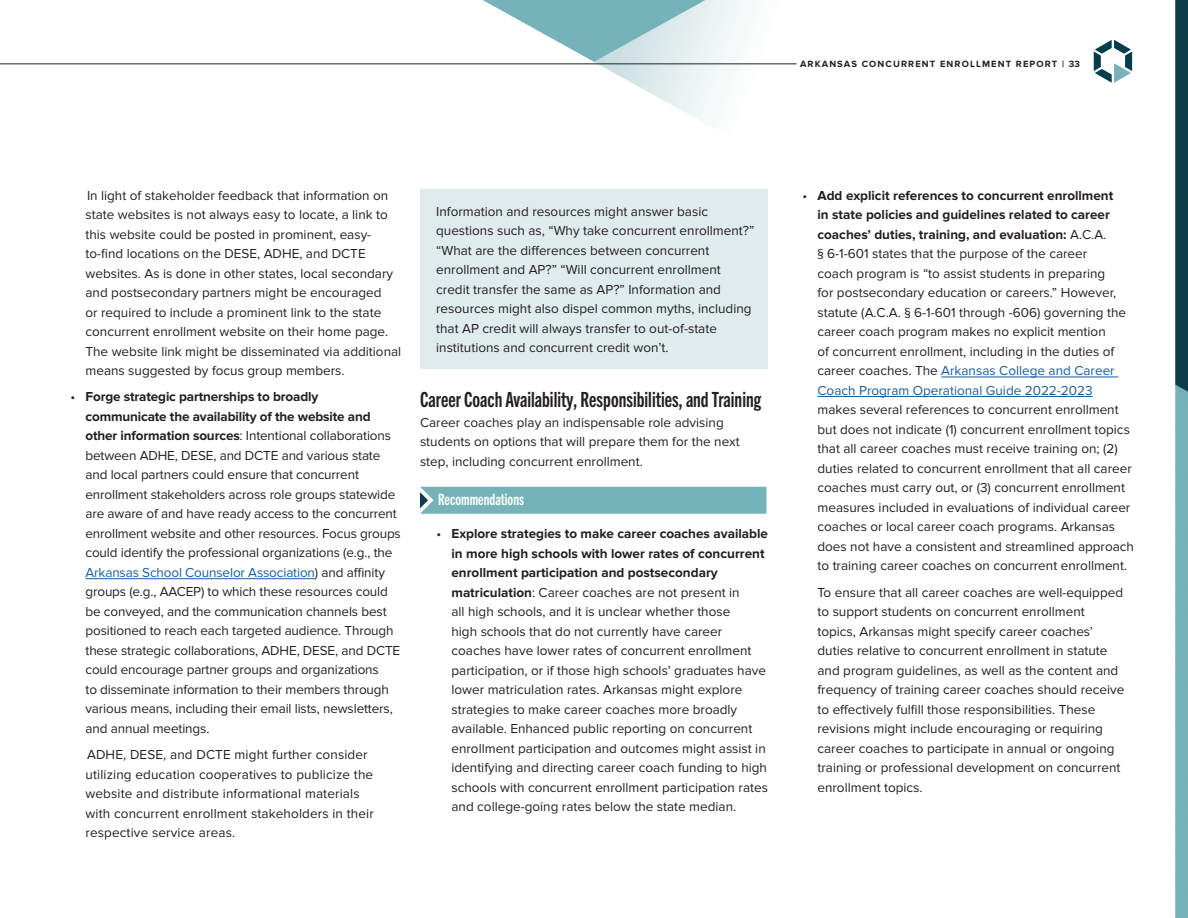
<style>
.page{position:relative;width:1188px;height:918px;background:#fff}
.page>*{position:absolute;margin:0;border:0;box-sizing:border-box;transform-origin:0 0}
.New_heading_3{font:21px "Trade Gothic Next LT Pro Bd Cm";color:#231f20}
.New_ARK_Heading_2{font:15.75px "Trade Gothic Next LT Pro Bd Cm";color:#fff}
.Bullets{font:13.5px/19.5px "Proxima Nova";color:#231f20}
.NEW_Body_indent{font:13.5px/19.5px "Proxima Nova";color:#231f20}
.Body_No_indent{font:13.5px/19.5px "Proxima Nova";color:#231f20}
.t1{font:700 9.3px "Proxima Nova";letter-spacing:.12em;color:#231f20}
.s1{font-weight:700}
.s2{color:#175d9e}
</style>
<div class="page">
<img style="left:0;top:0;width:1188px;height:918px">
<div style="left:420px;top:487px;width:346px;height:27px;background:#75b3b9"></div>
<div style="left:420px;top:189px;width:348px;height:179px;background:#e0ebed"></div>
<svg style="left:1094px;top:40px;width:38px;height:43px"></svg>
<hr style="left:0;top:64px;width:796px;height:1px;background:#231f20">
<hr style="left:86px;top:578px;width:229px;height:1px;background:#175d9e">
<hr style="left:941px;top:377px;width:177px;height:1px;background:#175d9e">
<hr style="left:818px;top:396px;width:275px;height:1px;background:#175d9e">
<p class="t1" style="left:800px;top:58px;width:281px">ARKANSAS CONCURRENT ENROLLMENT REPORT | 33</p>
<p class="NEW_Body_indent" style="left:86px;top:186px;width:317px">In light of stakeholder feedback that information on state websites is not always easy to locate, a link to this website could be posted in prominent, easy&shy;to-find locations on the DESE, ADHE, and DCTE websites. As is done in other states, local secondary and postsecondary partners might be encouraged<br>or required to include a prominent link to the state concurrent enrollment website on their home page.<br>The website link might be disseminated via additional means suggested by focus group members.</p>
<p class="Bullets" style="left:86px;top:387px;width:317px;text-indent:-15px">• <span class="s1">Forge strategic partnerships to broadly communicate the availability of the website and other information sources</span>: Intentional collaborations between ADHE, DESE, and DCTE and various state and local partners could ensure that concurrent enrollment stakeholders across role groups statewide are aware of and have ready access to the concurrent enrollment website and other resources. Focus groups could identify the professional organizations (e.g., the <span class="s2">Arkansas School Counselor Association</span>) and affinity groups (e.g., AACEP) to which these resources could be conveyed, and the communication channels best positioned to reach each targeted audience. Through these strategic collaborations, ADHE, DESE, and DCTE could encourage partner groups and organizations<br>to disseminate information to their members through various means, including their email lists, newsletters, and annual meetings.</p>
<p class="NEW_Body_indent" style="left:86px;top:745px;width:290px">ADHE, DESE, and DCTE might further consider utilizing education cooperatives to publicize the website and distribute informational materials with concurrent enrollment stakeholders in their respective service areas.</p>
<p class="Body_No_indent" style="left:436px;top:201px;width:320px">Information and resources might answer basic questions such as, “Why take concurrent enrollment?” “What are the differences between concurrent enrollment and AP?” “Will concurrent enrollment credit transfer the same as AP?” Information and resources might also dispel common myths, including that AP credit will always transfer to out-of-state institutions and concurrent credit won’t.</p>
<p class="New_heading_3" style="left:420px;top:386px;width:343px">Career Coach Availability, Responsibilities, and Training</p>
<p class="Body_No_indent" style="left:420px;top:413px;width:321px">Career coaches play an indispensable role advising students on options that will prepare them for the next step, including concurrent enrollment.</p>
<p class="New_ARK_Heading_2" style="left:438px;top:489px;width:88px">Recommendations</p>
<p class="Bullets" style="left:452px;top:524px;width:318px;text-indent:-15px">• <span class="s1">Explore strategies to make career coaches available in more high schools with lower rates of concurrent enrollment participation and postsecondary matriculation</span>: Career coaches are not present in<br>all high schools, and it is unclear whether those<br>high schools that do not currently have career coaches have lower rates of concurrent enrollment participation, or if those high schools’ graduates have lower matriculation rates. Arkansas might explore strategies to make career coaches more broadly available. Enhanced public reporting on concurrent enrollment participation and outcomes might assist in identifying and directing career coach funding to high schools with concurrent enrollment participation rates and college-going rates below the state median.</p>
<p class="Bullets" style="left:818px;top:186px;width:318px;text-indent:-15px">• <span class="s1">Add explicit references to concurrent enrollment<br>in state policies and guidelines related to career coaches’ duties, training, and evaluation:</span> A.C.A.<br>§ 6-1-601 states that the purpose of the career<br>coach program is “to assist students in preparing<br>for postsecondary education or careers.” However, statute (A.C.A. § 6-1-601 through -606) governing the career coach program makes no explicit mention<br>of concurrent enrollment, including in the duties of career coaches. The <span class="s2">Arkansas College and Career Coach Program Operational Guide 2022-2023 </span>makes several references to concurrent enrollment but does not indicate (1) concurrent enrollment topics that all career coaches must receive training on; (2) duties related to concurrent enrollment that all career coaches must carry out, or (3) concurrent enrollment measures included in evaluations of individual career coaches or local career coach programs. Arkansas does not have a consistent and streamlined approach to training career coaches on concurrent enrollment.</p>
<p class="Bullets" style="left:817px;top:583px;width:308px">To ensure that all career coaches are well-equipped to support students on concurrent enrollment topics, Arkansas might specify career coaches’ duties relative to concurrent enrollment in statute and program guidelines, as well as the content and frequency of training career coaches should receive to effectively fulfill those responsibilities. These revisions might include encouraging or requiring career coaches to participate in annual or ongoing training or professional development on concurrent enrollment topics.</p>
</div>
